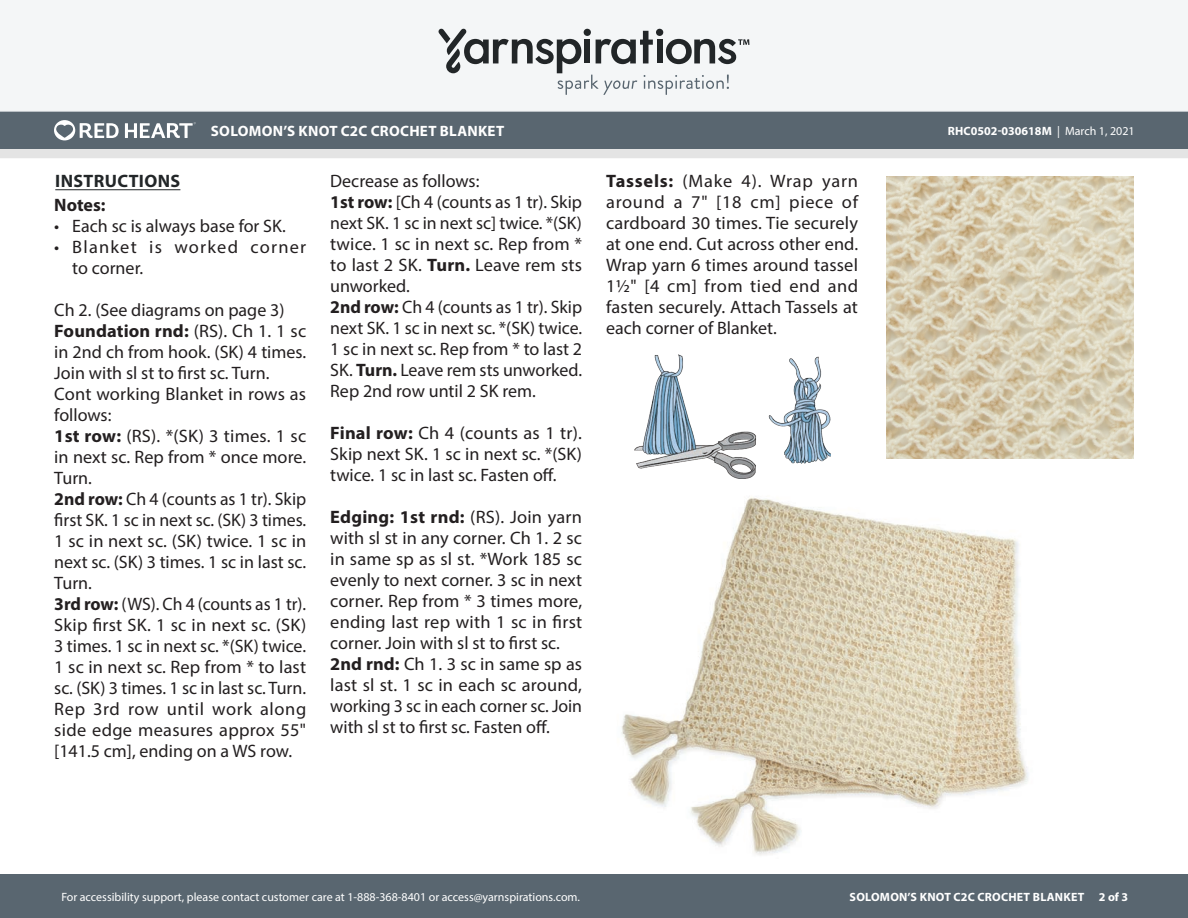
<style>
.page{position:relative;width:1188px;height:918px;background:#fff}
.page>*{position:absolute;margin:0;border:0;box-sizing:border-box;transform-origin:0 0}
.Body_-__With_auto_st{font:18px/21px "Myriad Pro";color:#231f20;text-align:justify}
.Body_-__With_auto_st-2{font:18px/21px "Myriad Pro";letter-spacing:.065em;color:#231f20}
.Body_-_HEADERS_-_Und{font:700 18px "Myriad Pro";letter-spacing:.02em;color:#222628}
.Body_-__With_auto_st-3{font:700 18px "Myriad Pro";color:#231f20}
.t1{font:700 15px "Myriad Pro";letter-spacing:.02em;color:#fff}
.t2{font:12px "Myriad Pro";color:#fff}
.t3{font:700 12px "Myriad Pro";letter-spacing:.02em;color:#fff}
.t4{font:700 12px "Myriad Pro";color:#fff}
.s1{font-weight:400}
.s2{font-weight:700}
</style>
<div class="page">
<div style="left:0;top:875px;width:1188px;height:43px;background:#596670"></div>
<div style="left:0;top:149px;width:1188px;height:9px;background:#e4e4e4"></div>
<div style="left:0;top:111px;width:1188px;height:38px;background:#596670"></div>
<div style="left:0;top:0;width:1188px;height:112px;background:#f4f6f7"></div>
<svg style="left:438px;top:29px;width:311px;height:66px"></svg>
<svg style="left:54px;top:120px;width:65px;height:20px"></svg>
<svg style="left:125px;top:122px;width:71px;height:16px"></svg>
<img style="left:621px;top:497px;width:407px;height:358px">
<hr style="left:55px;top:189px;width:125px;height:1px;background:#222628">
<img style="left:634px;top:355px;width:196px;height:123px">
<img style="left:886px;top:177px;width:248px;height:282px">
<p class="t1" style="left:211px;top:121px;width:295px">SOLOMON’S KNOT C2C CROCHET BLANKET</p>
<p class="t4" style="left:948px;top:123px;width:188px">RHC0502-030618M <span class="s1">| March 1, 2021</span></p>
<p class="Body_-_HEADERS_-_Und" style="left:55px;top:169px;width:126px">INSTRUCTIONS</p>
<p class="Body_-__With_auto_st-3" style="left:54px;top:193px;width:53px">Notes:</p>
<p class="Body_-__With_auto_st" style="left:54px;top:215px;width:233px">• Each sc is always base for SK.</p>
<p class="Body_-__With_auto_st-2" style="left:72px;top:236px;width:235px;text-indent:-18px">• Blanket is worked corner to corner.</p>
<p class="Body_-__With_auto_st" style="left:54px;top:299px;width:232px">Ch 2. (See diagrams on page 3)</p>
<p class="Body_-__With_auto_st" style="left:54px;top:320px;width:253px"><span class="s2">Foundation rnd:</span> (RS). Ch 1. 1 sc in 2nd ch from hook. (SK) 4 times.<br>Join with sl st to first sc. Turn.</p>
<p class="Body_-__With_auto_st" style="left:54px;top:383px;width:253px">Cont working Blanket in rows as follows:</p>
<p class="Body_-__With_auto_st" style="left:54px;top:425px;width:254px"><span class="s2">1st row:</span> (RS). *(SK) 3 times. 1 sc in next sc. Rep from * once more.<br>Turn.</p>
<p class="Body_-__With_auto_st" style="left:54px;top:488px;width:253px"><span class="s2">2nd row:</span> Ch 4 (counts as 1 tr). Skip first SK. 1 sc in next sc. (SK) 3 times.<br>1 sc in next sc. (SK) twice. 1 sc in next sc. (SK) 3 times. 1 sc in last sc.<br>Turn.</p>
<p class="Body_-__With_auto_st" style="left:54px;top:593px;width:253px"><span class="s2">3rd row:</span> (WS). Ch 4 (counts as 1 tr).<br>Skip first SK. 1 sc in next sc. (SK)<br>3 times. 1 sc in next sc. *(SK) twice.<br>1 sc in next sc. Rep from * to last sc. (SK) 3 times. 1 sc in last sc. Turn.</p>
<p class="Body_-__With_auto_st" style="left:54px;top:698px;width:253px">Rep 3rd row until work along side edge measures approx 55" [141.5 cm], ending on a WS row.</p>
<p class="Body_-__With_auto_st" style="left:330px;top:170px;width:151px">Decrease as follows:</p>
<p class="Body_-__With_auto_st" style="left:330px;top:191px;width:253px"><span class="s2">1st row:</span> [Ch 4 (counts as 1 tr). Skip next SK. 1 sc in next sc] twice. *(SK) twice. 1 sc in next sc. Rep from * to last 2 SK. <span class="s2">Turn.</span> Leave rem sts unworked.</p>
<p class="Body_-__With_auto_st" style="left:330px;top:296px;width:253px"><span class="s2">2nd row:</span> Ch 4 (counts as 1 tr). Skip next SK. 1 sc in next sc. *(SK) twice.<br>1 sc in next sc. Rep from * to last 2<br>SK. <span class="s2">Turn.</span> Leave rem sts unworked.</p>
<p class="Body_-__With_auto_st" style="left:330px;top:380px;width:207px">Rep 2nd row until 2 SK rem.</p>
<p class="Body_-__With_auto_st" style="left:330px;top:422px;width:253px"><span class="s2">Final row:</span> Ch 4 (counts as 1 tr).<br>Skip next SK. 1 sc in next sc. *(SK) twice. 1 sc in last sc. Fasten off.</p>
<p class="Body_-__With_auto_st" style="left:330px;top:506px;width:254px"><span class="s2">Edging: 1st rnd:</span> (RS). Join yarn with sl st in any corner. Ch 1. 2 sc in same sp as sl st. *Work 185 sc evenly to next corner. 3 sc in next corner. Rep from * 3 times more, ending last rep with 1 sc in first corner. Join with sl st to first sc.</p>
<p class="Body_-__With_auto_st" style="left:330px;top:653px;width:253px"><span class="s2">2nd rnd:</span> Ch 1. 3 sc in same sp as last sl st. 1 sc in each sc around, working 3 sc in each corner sc. Join with sl st to first sc. Fasten off.</p>
<p class="Body_-__With_auto_st" style="left:606px;top:170px;width:254px"><span class="s2">Tassels:</span> (Make 4). Wrap yarn around a 7" [18 cm] piece of cardboard 30 times. Tie securely at one end. Cut across other end.<br>Wrap yarn 6 times around tassel 1½" [4 cm] from tied end and fasten securely. Attach Tassels at each corner of Blanket.</p>
<p class="t2" style="left:61px;top:889px;width:520px">For accessibility support, please contact customer care at 1-888-368-8401 or access@yarnspirations.com.</p>
<p class="t3" style="left:850px;top:889px;width:280px">SOLOMON’S KNOT C2C CROCHET BLANKET 2 of 3</p>
</div>
